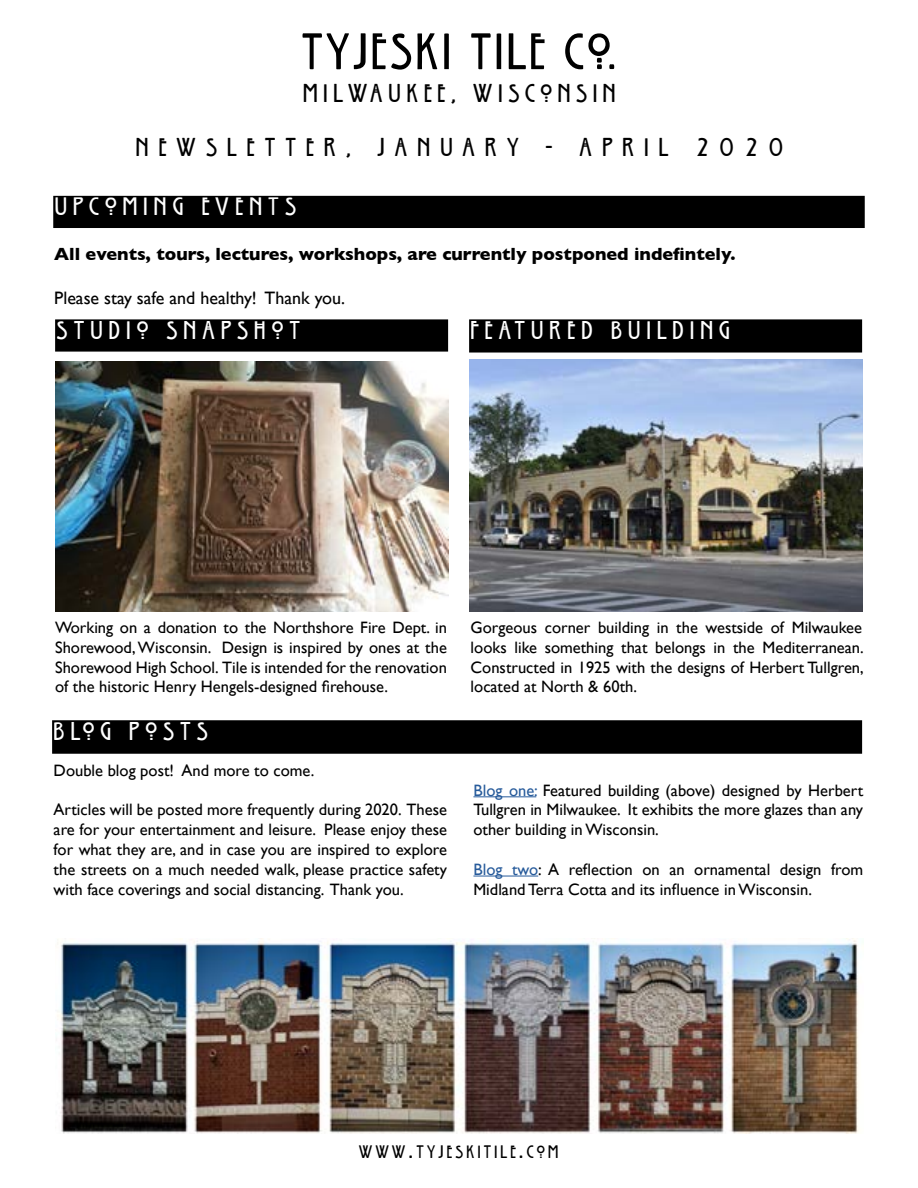
<style>
.page{position:relative;width:918px;height:1188px;background:#fff}
.page>*{position:absolute;margin:0;border:0;box-sizing:border-box;transform-origin:0 0}
.t1{font:54px "Willow";letter-spacing:.04em;color:#000}
.t2{font:27px "Willow";letter-spacing:.2em;color:#fff}
.t3{font:27px/54px "Willow";letter-spacing:.35em;color:#000;text-align:center}
.t4{font:18.9px "Willow";letter-spacing:.145em;color:#000}
.t5{font:700 18px "Gill Sans";color:#000}
.t6{font:18px "Gill Sans";color:#000}
.t7{font:16.5px/19.8px "Gill Sans";color:#000;text-align:justify}
.s1{color:#275b9b}
.s2{font-size:27px}
</style>
<div class="page">
<div style="left:54px;top:197px;width:810px;height:30px;background:#000"></div>
<div style="left:53px;top:196px;width:812px;height:32px;border:2px solid #000"></div>
<div style="left:53px;top:721px;width:808px;height:32px;background:#000"></div>
<div style="left:52px;top:720px;width:810px;height:34px;border:2px solid #000"></div>
<div style="left:56px;top:320px;width:391px;height:31px;background:#000"></div>
<div style="left:55px;top:319px;width:393px;height:33px;border:2px solid #000"></div>
<div style="left:470px;top:320px;width:391px;height:32px;background:#000"></div>
<div style="left:469px;top:319px;width:393px;height:34px;border:2px solid #000"></div>
<img style="left:469px;top:359px;width:393px;height:253px">
<img style="left:56px;top:361px;width:393px;height:251px">
<img style="left:57px;top:939px;width:802px;height:195px">
<hr style="left:473px;top:796px;width:63px;height:1px;background:#275b9b">
<hr style="left:473px;top:876px;width:65px;height:1px;background:#275b9b">
<h1 class="t1" style="left:301px;top:16px;width:318px">TYJESKI TILE CO.</h1>
<h2 class="t3" style="left:136px;top:64px;width:649px">MILWAUKEE, WISCONSIN<br>NEWSLETTER, JANUARY - APRIL 2020</h2>
<h2 class="t2" style="left:55px;top:189px;width:243px">UPCOMING EVENTS</h2>
<p class="t5" style="left:54px;top:240px;width:683px">All events, tours, lectures, workshops, are currently postponed indefintely.</p>
<p class="t6" style="left:54px;top:287px;width:292px">Please stay safe and healthy! Thank you.</p>
<h2 class="t2" style="left:57px;top:312px;width:246px">STUDIO SNAPSHOT</h2>
<h2 class="t2" style="left:471px;top:312px;width:262px">FEATURED BUILDING</h2>
<p class="t7" style="left:55px;top:617px;width:393px">Working on a donation to the Northshore Fire Dept. in Shorewood, Wisconsin. Design is inspired by ones at the Shorewood High School. Tile is intended for the renovation of the historic Henry Hengels-designed firehouse.</p>
<p class="t7" style="left:471px;top:617px;width:395px">Gorgeous corner building in the westside of Milwaukee looks like something that belongs in the Mediterranean.<br>Constructed in 1925 with the designs of Herbert Tullgren, located at North &amp; 60th.</p>
<h2 class="t2" style="left:54px;top:713px;width:156px">BLOG POSTS</h2>
<p class="t7" style="left:54px;top:760px;width:262px">Double blog post! And more to come.</p>
<p class="t7" style="left:54px;top:800px;width:395px">Articles will be posted more frequently during 2020. These are for your entertainment and leisure. Please enjoy these for what they are, and in case you are inspired to explore the streets on a much needed walk, please practice safety with face coverings and social distancing. Thank you.</p>
<p class="t7" style="left:473px;top:780px;width:391px"><span class="s1">Blog one:</span> Featured building (above) designed by Herbert Tullgren in Milwaukee. It exhibits the more glazes than any other building in Wisconsin.</p>
<p class="t7" style="left:473px;top:859px;width:391px"><span class="s1">Blog two</span>: A reflection on an ornamental design from<br>Midland Terra Cotta and its influence in Wisconsin.</p>
<p class="t4" style="left:359px;top:1140px;width:201px">WWW<span class="s2">.</span>TYJESKITILE<span class="s2">.</span>COM</p>
</div>
